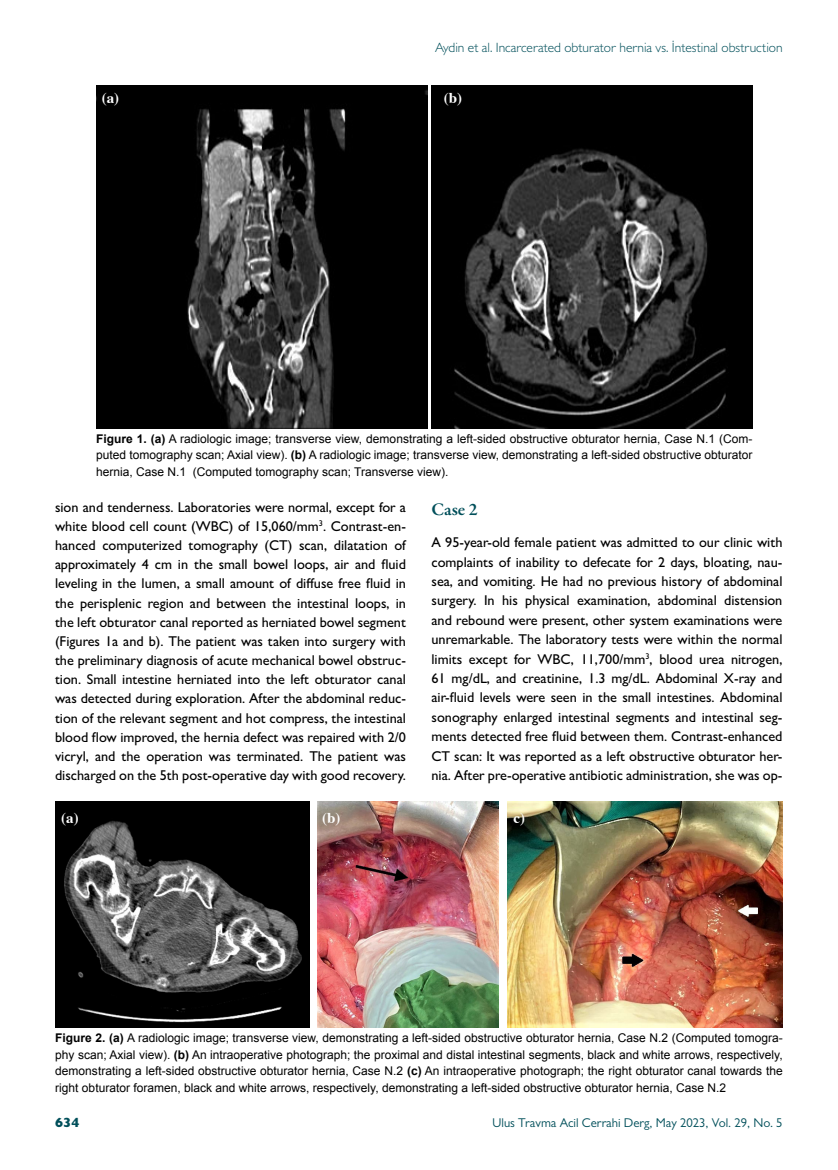
<style>
.page{position:relative;width:838px;height:1170px;background:#fff}
.page>*{position:absolute;margin:0;border:0;box-sizing:border-box;transform-origin:0 0}
.t1{font:600 18px "Garamond Premr Pro";color:#004f5a}
.t2{font:700 15px "Times";color:#fff}
.t3{font:500 14.25px/19.2px "Gill Sans MT Pro";color:#000;text-align:justify}
.t4{font:300 13.5px "Gill Sans MT Pro";color:#004f5a}
.t5{font:800 13.5px "Gill Sans MT Pro";color:#004f5a}
.t6{font:12.75px "Gill Sans MT Pro";color:#004f5a}
.t7{font:12px/16.5px "Arial";color:#000;text-align:justify}
.s1{font-weight:700}
</style>
<div class="page">
<img style="left:96px;top:85px;width:331px;height:343px">
<img style="left:431px;top:85px;width:321px;height:343px">
<img style="left:55px;top:801px;width:254px;height:226px">
<img style="left:318px;top:801px;width:180px;height:226px">
<img style="left:508px;top:801px;width:274px;height:226px">
<p class="t4" style="left:435px;top:39px;width:349px">Aydin et al. Incarcerated obturator hernia vs. İntestinal obstruction</p>
<p class="t2" style="left:102px;top:84px;width:19px">(a)</p>
<p class="t2" style="left:444px;top:84px;width:20px">(b)</p>
<p class="t7" style="left:96px;top:430px;width:658px"><span class="s1">Figure 1. (a)</span> A radiologic image; transverse view, demonstrating a left-sided obstructive obturator hernia, Case N.1 (Com&shy;puted tomography scan; Axial view). <span class="s1">(b)</span> A radiologic image; transverse view, demonstrating a left-sided obstructive obturator hernia, Case N.1 (Computed tomography scan; Transverse view).</p>
<p class="t3" style="left:55px;top:497px;width:352px">sion and tenderness. Laboratories were normal, except for a white blood cell count (WBC) of 15,060/mm<sup>3</sup>. Contrast-en&shy;hanced computerized tomography (CT) scan, dilatation of approximately 4 cm in the small bowel loops, air and fluid leveling in the lumen, a small amount of diffuse free fluid in the perisplenic region and between the intestinal loops, in the left obturator canal reported as herniated bowel segment (Figures 1a and b). The patient was taken into surgery with the preliminary diagnosis of acute mechanical bowel obstruc&shy;tion. Small intestine herniated into the left obturator canal was detected during exploration. After the abdominal reduc&shy;tion of the relevant segment and hot compress, the intestinal blood flow improved, the hernia defect was repaired with 2/0 vicryl, and the operation was terminated. The patient was discharged on the 5th post-operative day with good recovery.</p>
<p class="t1" style="left:431px;top:498px;width:48px">Case 2</p>
<p class="t3" style="left:431px;top:532px;width:352px">A 95-year-old female patient was admitted to our clinic with complaints of inability to defecate for 2 days, bloating, nau&shy;sea, and vomiting. He had no previous history of abdominal surgery. In his physical examination, abdominal distension and rebound were present, other system examinations were unremarkable. The laboratory tests were within the normal limits except for WBC, 11,700/mm<sup>3</sup>, blood urea nitrogen, 61 mg/dL, and creatinine, 1.3 mg/dL. Abdominal X-ray and air-fluid levels were seen in the small intestines. Abdominal sonography enlarged intestinal segments and intestinal seg&shy;ments detected free fluid between them. Contrast-enhanced CT scan: It was reported as a left obstructive obturator her&shy;nia. After pre-operative antibiotic administration, she was op-</p>
<p class="t2" style="left:61px;top:803px;width:19px">(a)</p>
<p class="t2" style="left:322px;top:803px;width:20px">(b)</p>
<p class="t2" style="left:513px;top:803px;width:13px">c)</p>
<p class="t7" style="left:55px;top:1029px;width:729px"><span class="s1">Figure 2. (a)</span> A radiologic image; transverse view, demonstrating a left-sided obstructive obturator hernia, Case N.2 (Computed tomogra&shy;phy scan; Axial view). <span class="s1">(b)</span> An intraoperative photograph; the proximal and distal intestinal segments, black and white arrows, respectively, demonstrating a left-sided obstructive obturator hernia, Case N.2 <span class="s1">(c)</span> An intraoperative photograph; the right obturator canal towards the right obturator foramen, black and white arrows, respectively, demonstrating a left-sided obstructive obturator hernia, Case N.2</p>
<p class="t5" style="left:55px;top:1114px;width:26px">634</p>
<p class="t6" style="left:492px;top:1115px;width:291px">Ulus Travma Acil Cerrahi Derg, May 2023, Vol. 29, No. 5</p>
</div>
